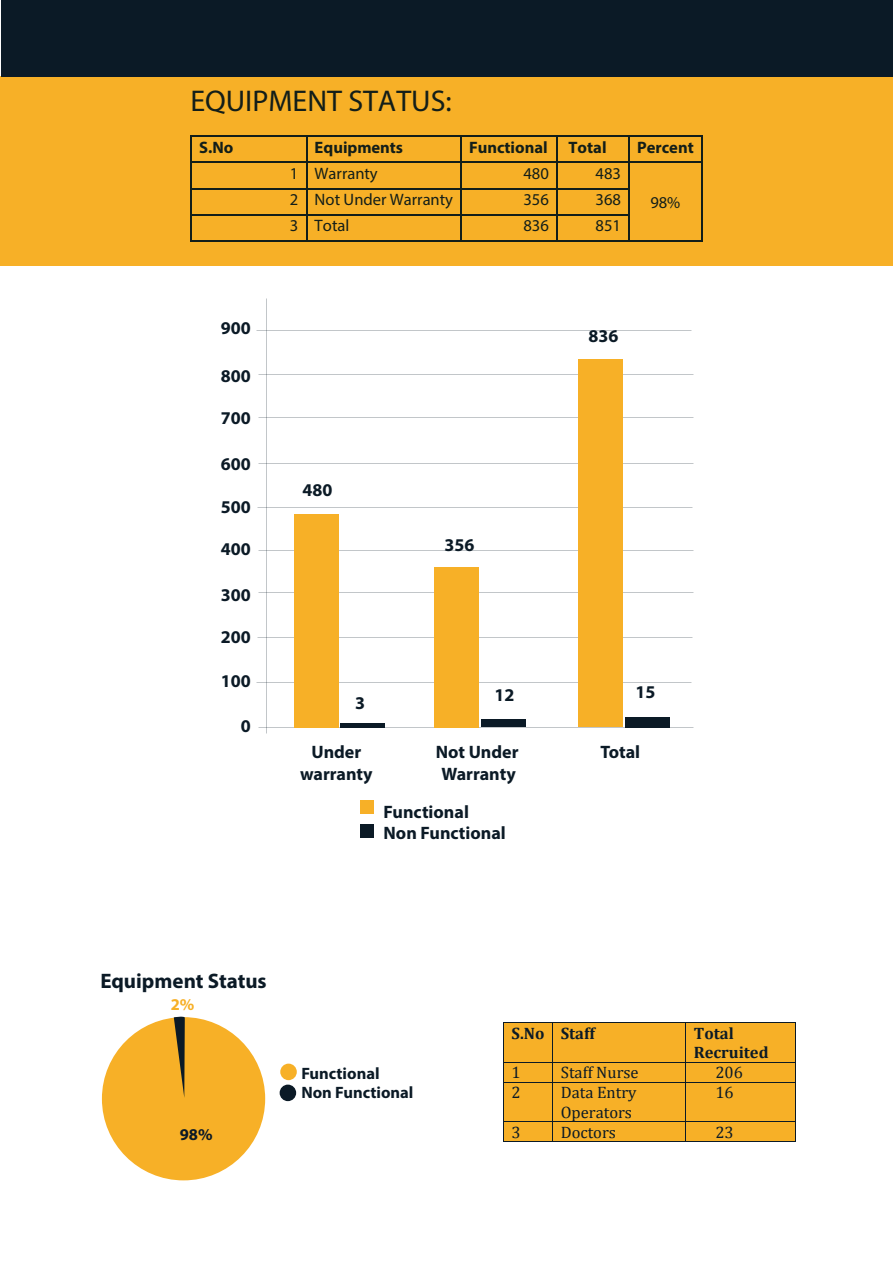
<style>
.page{position:relative;width:893px;height:1263px;background:#fff}
.page>*{position:absolute;margin:0;border:0;box-sizing:border-box;transform-origin:0 0}
.t1{font:30px "Myriad Pro";color:#131e19}
.t2{font:700 21px "Myriad Pro";color:#0b1a26}
.t3{font:700 18px/21.6px "Myriad Pro";color:#0b1a26;text-align:center}
.t4{font:16.5px "Myriad Pro";color:#131e19}
.t5{font:16.5px/19.2px "Cambria";color:#0b1a26}
.t6{font:700 16.5px "Myriad Pro";color:#131e19}
.t7{font:700 16.5px/19.8px "Myriad Pro";color:#0b1a26}
.t8{font:700 16.5px/19.5px "Cambria";color:#0b1a26}
.t9{font:700 16.5px "Myriad Pro";color:#f7b027}
</style>
<div class="page">
<div style="left:503px;top:1022px;width:292px;height:119px;background:#f7b027"></div>
<div style="left:0;top:76px;width:893px;height:189px;background:#f7b027"></div>
<hr style="left:192px;top:136px;width:114px;height:1px;background:#131e19">
<hr style="left:307px;top:136px;width:153px;height:1px;background:#131e19">
<hr style="left:462px;top:136px;width:94px;height:1px;background:#131e19">
<hr style="left:558px;top:136px;width:70px;height:1px;background:#131e19">
<hr style="left:630px;top:136px;width:71px;height:1px;background:#131e19">
<hr style="left:190px;top:137px;width:2px;height:25px;background:#131e19">
<hr style="left:460px;top:137px;width:2px;height:25px;background:#131e19">
<hr style="left:556px;top:137px;width:2px;height:25px;background:#131e19">
<hr style="left:628px;top:137px;width:2px;height:25px;background:#131e19">
<hr style="left:701px;top:137px;width:2px;height:25px;background:#131e19">
<hr style="left:192px;top:162px;width:114px;height:1px;background:#131e19">
<hr style="left:307px;top:162px;width:153px;height:1px;background:#131e19">
<hr style="left:462px;top:162px;width:94px;height:1px;background:#131e19">
<hr style="left:558px;top:162px;width:70px;height:1px;background:#131e19">
<hr style="left:630px;top:162px;width:71px;height:1px;background:#131e19">
<hr style="left:190px;top:163px;width:2px;height:25px;background:#131e19">
<hr style="left:460px;top:163px;width:2px;height:25px;background:#131e19">
<hr style="left:556px;top:163px;width:2px;height:25px;background:#131e19">
<hr style="left:628px;top:163px;width:2px;height:25px;background:#131e19">
<hr style="left:701px;top:163px;width:2px;height:25px;background:#131e19">
<hr style="left:192px;top:188px;width:114px;height:1px;background:#131e19">
<hr style="left:307px;top:188px;width:153px;height:1px;background:#131e19">
<hr style="left:462px;top:188px;width:94px;height:1px;background:#131e19">
<hr style="left:558px;top:188px;width:70px;height:1px;background:#131e19">
<hr style="left:190px;top:189px;width:2px;height:25px;background:#131e19">
<hr style="left:460px;top:189px;width:2px;height:25px;background:#131e19">
<hr style="left:556px;top:189px;width:2px;height:25px;background:#131e19">
<hr style="left:628px;top:189px;width:2px;height:25px;background:#131e19">
<hr style="left:701px;top:189px;width:2px;height:25px;background:#131e19">
<hr style="left:192px;top:214px;width:114px;height:2px;background:#131e19">
<hr style="left:307px;top:214px;width:153px;height:2px;background:#131e19">
<hr style="left:462px;top:214px;width:94px;height:2px;background:#131e19">
<hr style="left:558px;top:214px;width:70px;height:2px;background:#131e19">
<hr style="left:190px;top:216px;width:2px;height:25px;background:#131e19">
<hr style="left:192px;top:241px;width:114px;height:1px;background:#131e19">
<svg style="left:306px;top:136px;width:1px;height:106px"></svg>
<hr style="left:307px;top:241px;width:153px;height:1px;background:#131e19">
<hr style="left:460px;top:216px;width:2px;height:25px;background:#131e19">
<hr style="left:462px;top:241px;width:94px;height:1px;background:#131e19">
<hr style="left:556px;top:216px;width:2px;height:25px;background:#131e19">
<hr style="left:558px;top:241px;width:70px;height:1px;background:#131e19">
<hr style="left:628px;top:216px;width:2px;height:25px;background:#131e19">
<hr style="left:630px;top:241px;width:71px;height:1px;background:#131e19">
<hr style="left:701px;top:216px;width:2px;height:25px;background:#131e19">
<hr style="left:341px;top:723px;width:44px;height:4px;background:#0b1a26">
<div style="left:481px;top:720px;width:44px;height:7px;background:#0b1a26"></div>
<div style="left:625px;top:717px;width:44px;height:10px;background:#0b1a26"></div>
<div style="left:294px;top:514px;width:45px;height:213px;background:#f7b027"></div>
<div style="left:435px;top:567px;width:44px;height:160px;background:#f7b027"></div>
<div style="left:579px;top:360px;width:44px;height:367px;background:#f7b027"></div>
<div style="left:360px;top:824px;width:14px;height:14px;background:#0b1a26"></div>
<div style="left:360px;top:800px;width:14px;height:14px;background:#f7b027"></div>
<div style="left:102px;top:1017px;width:163px;height:163px;background:#f7b027;border-radius:50%"></div>
<svg style="left:174px;top:1016px;width:11px;height:82px"></svg>
<div style="left:280px;top:1064px;width:17px;height:16px;background:#f7b027;border-radius:50%"></div>
<div style="left:280px;top:1084px;width:16px;height:17px;background:#0b1a26;border-radius:50%"></div>
<hr style="left:504px;top:1022px;width:48px;height:1px;background:#0b1a26">
<hr style="left:553px;top:1022px;width:132px;height:1px;background:#0b1a26">
<hr style="left:686px;top:1022px;width:109px;height:1px;background:#0b1a26">
<hr style="left:503px;top:1023px;width:1px;height:39px;background:#0b1a26">
<hr style="left:552px;top:1023px;width:1px;height:39px;background:#0b1a26">
<hr style="left:685px;top:1023px;width:1px;height:39px;background:#0b1a26">
<hr style="left:795px;top:1023px;width:1px;height:39px;background:#0b1a26">
<hr style="left:504px;top:1062px;width:48px;height:1px;background:#0b1a26">
<hr style="left:553px;top:1062px;width:132px;height:1px;background:#0b1a26">
<hr style="left:686px;top:1062px;width:109px;height:1px;background:#0b1a26">
<svg style="left:503px;top:1062px;width:1px;height:20px"></svg>
<hr style="left:504px;top:1082px;width:48px;height:1px;background:#0b1a26">
<svg style="left:552px;top:1062px;width:1px;height:20px"></svg>
<hr style="left:553px;top:1082px;width:132px;height:1px;background:#0b1a26">
<svg style="left:685px;top:1062px;width:1px;height:20px"></svg>
<hr style="left:686px;top:1082px;width:109px;height:1px;background:#0b1a26">
<svg style="left:795px;top:1062px;width:1px;height:20px"></svg>
<hr style="left:503px;top:1082px;width:1px;height:39px;background:#0b1a26">
<hr style="left:552px;top:1082px;width:1px;height:39px;background:#0b1a26">
<hr style="left:685px;top:1082px;width:1px;height:39px;background:#0b1a26">
<hr style="left:795px;top:1082px;width:1px;height:39px;background:#0b1a26">
<hr style="left:504px;top:1121px;width:48px;height:1px;background:#0b1a26">
<hr style="left:553px;top:1121px;width:132px;height:1px;background:#0b1a26">
<hr style="left:686px;top:1121px;width:109px;height:1px;background:#0b1a26">
<svg style="left:503px;top:1121px;width:1px;height:21px"></svg>
<hr style="left:504px;top:1141px;width:48px;height:1px;background:#0b1a26">
<svg style="left:552px;top:1121px;width:1px;height:21px"></svg>
<hr style="left:553px;top:1141px;width:132px;height:1px;background:#0b1a26">
<svg style="left:685px;top:1121px;width:1px;height:21px"></svg>
<hr style="left:686px;top:1141px;width:109px;height:1px;background:#0b1a26">
<svg style="left:795px;top:1121px;width:1px;height:21px"></svg>
<div style="left:1px;top:0;width:892px;height:76px;background:#0b1a26"></div>
<h1 class="t1" style="left:190px;top:82px;width:263px">EQUIPMENT STATUS:</h1>
<p class="t6" style="left:199px;top:137px;width:36px">S.No</p>
<p class="t6" style="left:315px;top:137px;width:90px">Equipments</p>
<p class="t6" style="left:469px;top:137px;width:80px">Functional</p>
<p class="t6" style="left:569px;top:137px;width:40px">Total</p>
<p class="t6" style="left:637px;top:137px;width:58px">Percent</p>
<p class="t4" style="left:290px;top:163px;width:89px">1 Warranty</p>
<p class="t4" style="left:523px;top:163px;width:27px">480</p>
<p class="t4" style="left:596px;top:163px;width:27px">483</p>
<p class="t4" style="left:290px;top:190px;width:165px">2 Not Under Warranty</p>
<p class="t4" style="left:523px;top:190px;width:27px">356</p>
<p class="t4" style="left:596px;top:190px;width:27px">368</p>
<p class="t4" style="left:650px;top:192px;width:32px">98%</p>
<p class="t4" style="left:290px;top:216px;width:61px">3 Total</p>
<p class="t4" style="left:523px;top:216px;width:27px">836</p>
<p class="t4" style="left:596px;top:216px;width:27px">851</p>
<p class="t3" style="left:221px;top:317px;width:31px">900</p>
<p class="t3" style="left:221px;top:364px;width:31px">800</p>
<p class="t3" style="left:221px;top:407px;width:31px">700</p>
<p class="t3" style="left:221px;top:453px;width:31px">600</p>
<p class="t3" style="left:221px;top:495px;width:31px">500</p>
<p class="t3" style="left:221px;top:537px;width:31px">400</p>
<p class="t3" style="left:221px;top:583px;width:31px">300</p>
<p class="t3" style="left:221px;top:625px;width:31px">200</p>
<p class="t3" style="left:221px;top:669px;width:31px">100</p>
<p class="t3" style="left:241px;top:714px;width:11px">0</p>
<p class="t3" style="left:303px;top:478px;width:31px">480</p>
<p class="t3" style="left:355px;top:691px;width:11px">3</p>
<p class="t3" style="left:588px;top:324px;width:31px">836</p>
<p class="t3" style="left:444px;top:533px;width:31px">356</p>
<p class="t3" style="left:495px;top:684px;width:21px">12</p>
<p class="t3" style="left:636px;top:681px;width:21px">15</p>
<p class="t3" style="left:300px;top:741px;width:74px">Under warranty</p>
<p class="t3" style="left:436px;top:741px;width:84px">Not Under<br>Warranty</p>
<p class="t3" style="left:600px;top:741px;width:41px">Total</p>
<p class="t3" style="left:384px;top:800px;width:124px;text-align:left">Functional<br>Non Functional</p>
<p class="t2" style="left:100px;top:967px;width:168px">Equipment Status</p>
<p class="t9" style="left:171px;top:994px;width:25px">2%</p>
<p class="t7" style="left:180px;top:1124px;width:34px">98%</p>
<p class="t7" style="left:301px;top:1063px;width:114px">Functional<br>Non Functional</p>
<p class="t8" style="left:512px;top:1023px;width:85px">S.No Staff</p>
<p class="t8" style="left:694px;top:1023px;width:76px">Total<br>Recruited</p>
<p class="t5" style="left:512px;top:1063px;width:11px">1</p>
<p class="t5" style="left:561px;top:1063px;width:79px">Staff Nurse</p>
<p class="t5" style="left:715px;top:1063px;width:29px">206</p>
<p class="t5" style="left:512px;top:1083px;width:11px">2</p>
<p class="t5" style="left:561px;top:1083px;width:77px">Data Entry<br>Operators</p>
<p class="t5" style="left:715px;top:1083px;width:20px">16</p>
<p class="t5" style="left:512px;top:1122px;width:11px">3</p>
<p class="t5" style="left:561px;top:1122px;width:57px">Doctors</p>
<p class="t5" style="left:715px;top:1122px;width:20px">23</p>
</div>
